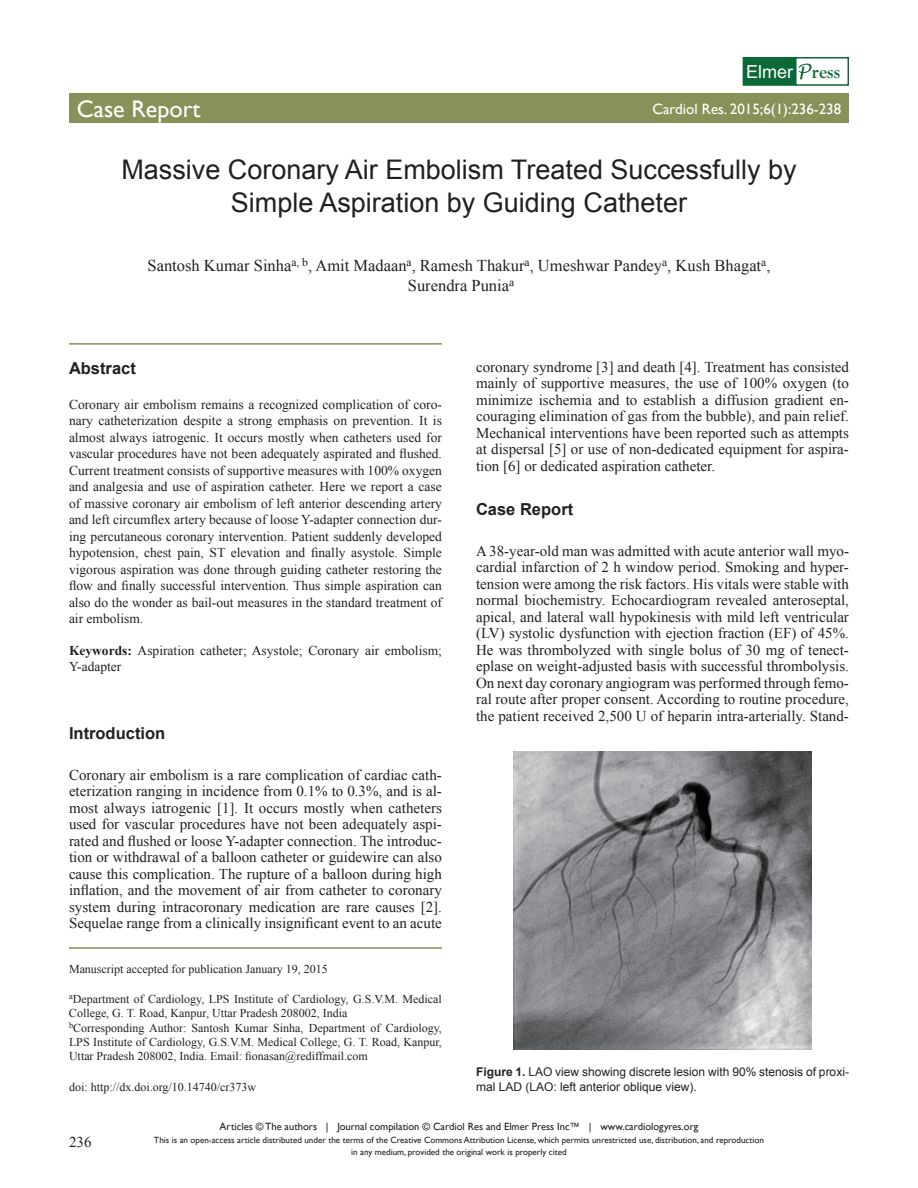
<style>
.page{position:relative;width:918px;height:1188px;background:#fff}
.page>*{position:absolute;margin:0;border:0;box-sizing:border-box;transform-origin:0 0}
.t1{font:27px/33px "Arial";color:#231f20;text-align:center}
.t2{font:24px "Gill Sans";color:#fff}
.t3{font:18px "Arial";color:#fff}
.t4{font:16.5px/19.8px "Times New Roman";color:#231f20;text-align:center}
.t5{font:700 16.5px "Arial";color:#231f20}
.t6{font:15px/16.5px "Times New Roman";color:#231f20;text-align:justify}
.t7{font:15px "Gill Sans";color:#fff}
.t8{font:13.5px/16.5px "Times New Roman";color:#231f20;text-align:justify}
.t9{font:12px/14.4px "Times New Roman";color:#231f20}
.t10{font:12px/14.4px "Arial";color:#231f20}
.t11{font:10.5px "Gill Sans";color:#231f20}
.t12{font:9px/12px "Gill Sans";color:#231f20;text-align:center}
.s1{font-family:"Goudy Old Style T";font-weight:700;font-size:19.5px;color:#0f693b}
.s2{font-weight:700}
</style>
<div class="page">
<hr style="left:69px;top:343px;width:373px;height:2px;background:#869258">
<div style="left:69px;top:94px;width:390px;height:29px;background:#869258"></div>
<div style="left:459px;top:94px;width:390px;height:29px;background:#869258"></div>
<div style="left:743px;top:58px;width:53px;height:27px;background:#0a6936"></div>
<div style="left:743px;top:57px;width:54px;height:29px;border:2px solid #0a6936"></div>
<div style="left:795px;top:57px;width:54px;height:29px;border:2px solid #0a6936"></div>
<svg style="left:800px;top:64px;width:12px;height:15px"></svg>
<div style="left:743px;top:65px;width:53px;height:16px;background:#0a6936"></div>
<hr style="left:69px;top:947px;width:373px;height:2px;background:#869258">
<img style="left:514px;top:752px;width:297px;height:298px">
<p class="t3" style="left:746px;top:60px;width:96px">Elmer <span class="s1">ress</span></p>
<h2 class="t2" style="left:77px;top:95px;width:125px">Case Report</h2>
<p class="t7" style="left:653px;top:100px;width:190px">Cardiol Res. 2015;6(1):236-238</p>
<h1 class="t1" style="left:121px;top:153px;width:677px">Massive Coronary Air Embolism Treated Successfully by<br>Simple Aspiration by Guiding Catheter</h1>
<p class="t4" style="left:148px;top:255px;width:624px">Santosh Kumar Sinha<sup>a,</sup> <sup>b</sup>, Amit Madaan<sup>a</sup>, Ramesh Thakur<sup>a</sup>, Umeshwar Pandey<sup>a</sup>, Kush Bhagat<sup>a</sup>,<br>Surendra Punia<sup>a</sup></p>
<p class="t5" style="left:69px;top:356px;width:68px">Abstract</p>
<p class="t8" style="left:69px;top:396px;width:374px">Coronary air embolism remains a recognized complication of coro&shy;nary catheterization despite a strong emphasis on prevention. It is almost always iatrogenic. It occurs mostly when catheters used for vascular procedures have not been adequately aspirated and flushed.<br>Current treatment consists of supportive measures with 100% oxygen and analgesia and use of aspiration catheter. Here we report a case of massive coronary air embolism of left anterior descending artery and left circumflex artery because of loose Y-adapter connection dur&shy;ing percutaneous coronary intervention. Patient suddenly developed hypotension, chest pain, ST elevation and finally asystole. Simple vigorous aspiration was done through guiding catheter restoring the flow and finally successful intervention. Thus simple aspiration can also do the wonder as bail-out measures in the standard treatment of air embolism.</p>
<p class="t8" style="left:69px;top:642px;width:374px"><span class="s2">Keywords:</span> Aspiration catheter; Asystole; Coronary air embolism;<br>Y-adapter</p>
<p class="t5" style="left:69px;top:721px;width:98px">Introduction</p>
<p class="t6" style="left:69px;top:766px;width:374px">Coronary air embolism is a rare complication of cardiac cath&shy;eterization ranging in incidence from 0.1% to 0.3%, and is al&shy;most always iatrogenic [1]. It occurs mostly when catheters used for vascular procedures have not been adequately aspi&shy;rated and flushed or loose Y-adapter connection. The introduc&shy;tion or withdrawal of a balloon catheter or guidewire can also cause this complication. The rupture of a balloon during high inflation, and the movement of air from catheter to coronary system during intracoronary medication are rare causes [2].<br>Sequelae range from a clinically insignificant event to an acute</p>
<p class="t9" style="left:69px;top:961px;width:260px">Manuscript accepted for publication January 19, 2015</p>
<p class="t9" style="left:69px;top:991px;width:374px"><sup>a</sup>Department of Cardiology, LPS Institute of Cardiology, G.S.V.M. Medical College, G. T. Road, Kanpur, Uttar Pradesh 208002, India<br><sup>b</sup>Corresponding Author: Santosh Kumar Sinha, Department of Cardiology, LPS Institute of Cardiology, G.S.V.M. Medical College, G. T. Road, Kanpur, Uttar Pradesh 208002, India. Email: fionasan@rediffmail.com</p>
<p class="t9" style="left:69px;top:1079px;width:189px">doi: http://dx.doi.org/10.14740/cr373w</p>
<p class="t6" style="left:476px;top:358px;width:374px">coronary syndrome [3] and death [4]. Treatment has consisted mainly of supportive measures, the use of 100% oxygen (to minimize ischemia and to establish a diffusion gradient en&shy;couraging elimination of gas from the bubble), and pain relief.<br>Mechanical interventions have been reported such as attempts at dispersal [5] or use of non-dedicated equipment for aspira&shy;tion [6] or dedicated aspiration catheter.</p>
<p class="t5" style="left:476px;top:498px;width:99px">Case Report</p>
<p class="t6" style="left:476px;top:542px;width:374px">A 38-year-old man was admitted with acute anterior wall myo&shy;cardial infarction of 2 h window period. Smoking and hyper&shy;tension were among the risk factors. His vitals were stable with normal biochemistry. Echocardiogram revealed anteroseptal, apical, and lateral wall hypokinesis with mild left ventricular (LV) systolic dysfunction with ejection fraction (EF) of 45%.<br>He was thrombolyzed with single bolus of 30 mg of tenect&shy;eplase on weight-adjusted basis with successful thrombolysis.<br>On next day coronary angiogram was performed through femo&shy;ral route after proper consent. According to routine procedure, the patient received 2,500 U of heparin intra-arterially. Stand-</p>
<p class="t10" style="left:476px;top:1065px;width:374px"><span class="s2">Figure 1.</span> LAO view showing discrete lesion with 90% stenosis of proxi&shy;mal LAD (LAO: left anterior oblique view).</p>
<p class="t6" style="left:69px;top:1134px;width:24px">236</p>
<p class="t11" style="left:220px;top:1120px;width:480px">Articles © The authors | Journal compilation © Cardiol Res and Elmer Press Inc™ | www.cardiologyres.org</p>
<p class="t12" style="left:154px;top:1134px;width:612px">This is an open-access article distributed under the terms of the Creative Commons Attribution License, which permits unrestricted use, distribution, and reproduction in any medium, provided the original work is properly cited</p>
</div>
